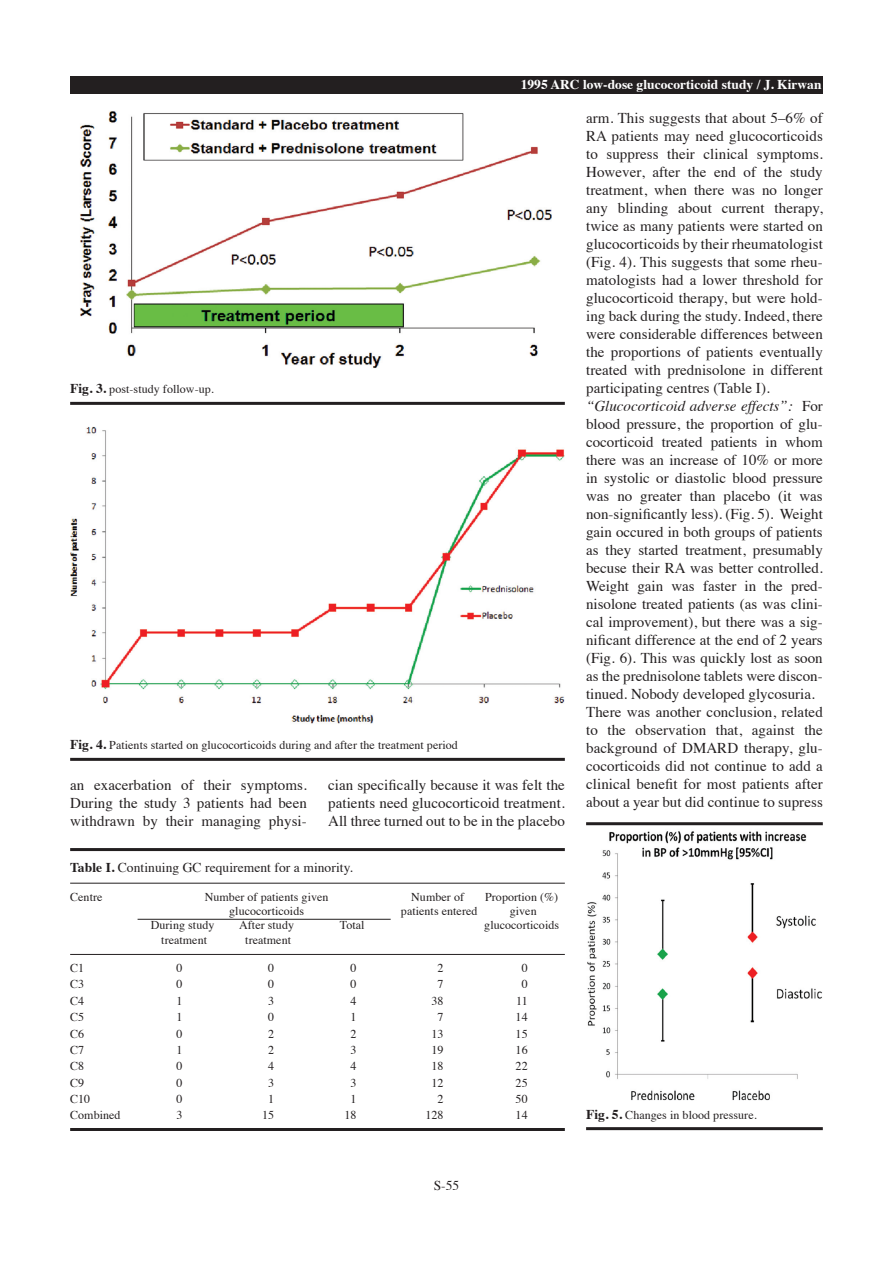
<style>
.page{position:relative;width:893px;height:1263px;background:#fff}
.page>*{position:absolute;margin:0;border:0;box-sizing:border-box;transform-origin:0 0}
.t1{font:15px/18px "Times";letter-spacing:.005em;color:#231f20;text-align:justify}
.t2{font:13.5px "Times";letter-spacing:.005em;color:#231f20}
.t3{font:700 13.5px "Times";color:#fff}
.t4{font:12px "Times";letter-spacing:.005em;color:#231f20}
.s1{font-weight:700;font-size:13.5px}
.s2{font-style:italic}
.s3{font-weight:700}
</style>
<div class="page">
<div style="left:70px;top:77px;width:753px;height:17px;background:#231f20"></div>
<hr style="left:70px;top:402px;width:495px;height:3px;background:#231f20">
<img style="left:80px;top:111px;width:472px;height:257px">
<img style="left:70px;top:426px;width:495px;height:298px">
<hr style="left:70px;top:758px;width:495px;height:3px;background:#231f20">
<hr style="left:70px;top:848px;width:495px;height:3px;background:#231f20">
<hr style="left:70px;top:883px;width:495px;height:1px;background:#231f20">
<hr style="left:70px;top:954px;width:495px;height:1px;background:#231f20">
<hr style="left:70px;top:1128px;width:495px;height:3px;background:#231f20">
<hr style="left:138px;top:919px;width:253px;height:1px;background:#231f20">
<img style="left:587px;top:831px;width:235px;height:270px">
<hr style="left:586px;top:1127px;width:237px;height:3px;background:#231f20">
<hr style="left:586px;top:822px;width:237px;height:3px;background:#231f20">
<p class="t3" style="left:521px;top:71px;width:302px">1995 ARC low-dose glucocorticoid study / J. Kirwan</p>
<p class="t4" style="left:70px;top:378px;width:145px"><span class="s1">Fig. 3.</span> post-study follow-up.</p>
<p class="t4" style="left:70px;top:734px;width:389px"><span class="s1">Fig. 4.</span> Patients started on glucocorticoids during and after the treatment period</p>
<p class="t1" style="left:70px;top:774px;width:238px">an exacerbation of their symptoms.<br>During the study 3 patients had been withdrawn by their managing physi-</p>
<p class="t1" style="left:328px;top:774px;width:238px">cian specifically because it was felt the patients need glucocorticoid treatment.<br>All three turned out to be in the placebo</p>
<p class="t1" style="left:586px;top:108px;width:238px;text-align:left">arm. This suggests that about 5–6% of RA patients may need glucocorticoids to suppress their clinical symptoms.<br>However, after the end of the study treatment, when there was no longer any blinding about current therapy, twice as many patients were started on glucocorticoids by their rheumatologist (Fig. 4). This suggests that some rheu&shy;matologists had a lower threshold for glucocorticoid therapy, but were hold&shy;ing back during the study. Indeed, there were considerable differences between the proportions of patients eventually treated with prednisolone in different participating centres (Table I). <span class="s2">“Glucocorticoid adverse effects”:</span> For blood pressure, the proportion of glu&shy;cocorticoid treated patients in whom there was an increase of 10% or more in systolic or diastolic blood pressure was no greater than placebo (it was non-significantly less). (Fig. 5). Weight gain occured in both groups of patients as they started treatment, presumably becuse their RA was better controlled.<br>Weight gain was faster in the pred&shy;nisolone treated patients (as was clini&shy;cal improvement), but there was a sig&shy;nificant difference at the end of 2 years (Fig. 6). This was quickly lost as soon as the prednisolone tablets were discon&shy;tinued. Nobody developed glycosuria.<br>There was another conclusion, related to the observation that, against the background of DMARD therapy, glu&shy;cocorticoids did not continue to add a clinical benefit for most patients after about a year but did continue to supress</p>
<p class="t2" style="left:70px;top:855px;width:284px"><span class="s3">Table I.</span> Continuing GC requirement for a minority.</p>
<p class="t4" style="left:70px;top:885px;width:34px">Centre</p>
<p class="t4" style="left:205px;top:885px;width:125px">Number of patients given</p>
<p class="t4" style="left:411px;top:885px;width:54px">Number of</p>
<p class="t4" style="left:485px;top:885px;width:75px">Proportion (%)</p>
<p class="t4" style="left:229px;top:900px;width:76px">glucocorticoids</p>
<p class="t4" style="left:401px;top:900px;width:78px">patients entered</p>
<p class="t4" style="left:510px;top:900px;width:28px">given</p>
<p class="t4" style="left:151px;top:914px;width:65px">During study</p>
<p class="t4" style="left:239px;top:914px;width:56px">After study</p>
<p class="t4" style="left:340px;top:914px;width:26px">Total</p>
<p class="t4" style="left:484px;top:914px;width:76px">glucocorticoids</p>
<p class="t4" style="left:161px;top:928px;width:47px">treatment</p>
<p class="t4" style="left:245px;top:928px;width:47px">treatment</p>
<p class="t4" style="left:70px;top:957px;width:16px">C1</p>
<p class="t4" style="left:177px;top:957px;width:7px">0</p>
<p class="t4" style="left:268px;top:957px;width:7px">0</p>
<p class="t4" style="left:351px;top:957px;width:7px">0</p>
<p class="t4" style="left:438px;top:957px;width:7px">2</p>
<p class="t4" style="left:522px;top:957px;width:7px">0</p>
<p class="t4" style="left:70px;top:973px;width:16px">C3</p>
<p class="t4" style="left:177px;top:973px;width:7px">0</p>
<p class="t4" style="left:268px;top:973px;width:7px">0</p>
<p class="t4" style="left:351px;top:973px;width:7px">0</p>
<p class="t4" style="left:438px;top:973px;width:7px">7</p>
<p class="t4" style="left:522px;top:973px;width:7px">0</p>
<p class="t4" style="left:70px;top:989px;width:16px">C4</p>
<p class="t4" style="left:177px;top:989px;width:7px">1</p>
<p class="t4" style="left:268px;top:989px;width:7px">3</p>
<p class="t4" style="left:351px;top:989px;width:7px">4</p>
<p class="t4" style="left:432px;top:989px;width:14px">38</p>
<p class="t4" style="left:516px;top:989px;width:13px">11</p>
<p class="t4" style="left:70px;top:1006px;width:16px">C5</p>
<p class="t4" style="left:177px;top:1006px;width:7px">1</p>
<p class="t4" style="left:268px;top:1006px;width:7px">0</p>
<p class="t4" style="left:351px;top:1006px;width:7px">1</p>
<p class="t4" style="left:438px;top:1006px;width:7px">7</p>
<p class="t4" style="left:516px;top:1006px;width:14px">14</p>
<p class="t4" style="left:70px;top:1022px;width:16px">C6</p>
<p class="t4" style="left:177px;top:1022px;width:7px">0</p>
<p class="t4" style="left:268px;top:1022px;width:7px">2</p>
<p class="t4" style="left:351px;top:1022px;width:7px">2</p>
<p class="t4" style="left:432px;top:1022px;width:14px">13</p>
<p class="t4" style="left:516px;top:1022px;width:14px">15</p>
<p class="t4" style="left:70px;top:1039px;width:16px">C7</p>
<p class="t4" style="left:177px;top:1039px;width:7px">1</p>
<p class="t4" style="left:268px;top:1039px;width:7px">2</p>
<p class="t4" style="left:351px;top:1039px;width:7px">3</p>
<p class="t4" style="left:432px;top:1039px;width:14px">19</p>
<p class="t4" style="left:516px;top:1039px;width:14px">16</p>
<p class="t4" style="left:70px;top:1055px;width:16px">C8</p>
<p class="t4" style="left:177px;top:1055px;width:7px">0</p>
<p class="t4" style="left:268px;top:1055px;width:7px">4</p>
<p class="t4" style="left:351px;top:1055px;width:7px">4</p>
<p class="t4" style="left:432px;top:1055px;width:14px">18</p>
<p class="t4" style="left:516px;top:1055px;width:14px">22</p>
<p class="t4" style="left:70px;top:1071px;width:16px">C9</p>
<p class="t4" style="left:177px;top:1071px;width:7px">0</p>
<p class="t4" style="left:268px;top:1071px;width:7px">3</p>
<p class="t4" style="left:351px;top:1071px;width:7px">3</p>
<p class="t4" style="left:432px;top:1071px;width:14px">12</p>
<p class="t4" style="left:516px;top:1071px;width:14px">25</p>
<p class="t4" style="left:70px;top:1088px;width:22px">C10</p>
<p class="t4" style="left:177px;top:1088px;width:7px">0</p>
<p class="t4" style="left:268px;top:1088px;width:7px">1</p>
<p class="t4" style="left:351px;top:1088px;width:7px">1</p>
<p class="t4" style="left:438px;top:1088px;width:7px">2</p>
<p class="t4" style="left:516px;top:1088px;width:14px">50</p>
<p class="t4" style="left:70px;top:1104px;width:52px">Combined</p>
<p class="t4" style="left:177px;top:1104px;width:7px">3</p>
<p class="t4" style="left:262px;top:1104px;width:14px">15</p>
<p class="t4" style="left:345px;top:1104px;width:14px">18</p>
<p class="t4" style="left:425px;top:1104px;width:20px">128</p>
<p class="t4" style="left:516px;top:1104px;width:14px">14</p>
<p class="t4" style="left:586px;top:1103px;width:172px"><span class="s1">Fig. 5.</span> Changes in blood pressure.</p>
<p class="t2" style="left:434px;top:1173px;width:27px">S-55</p>
</div>
